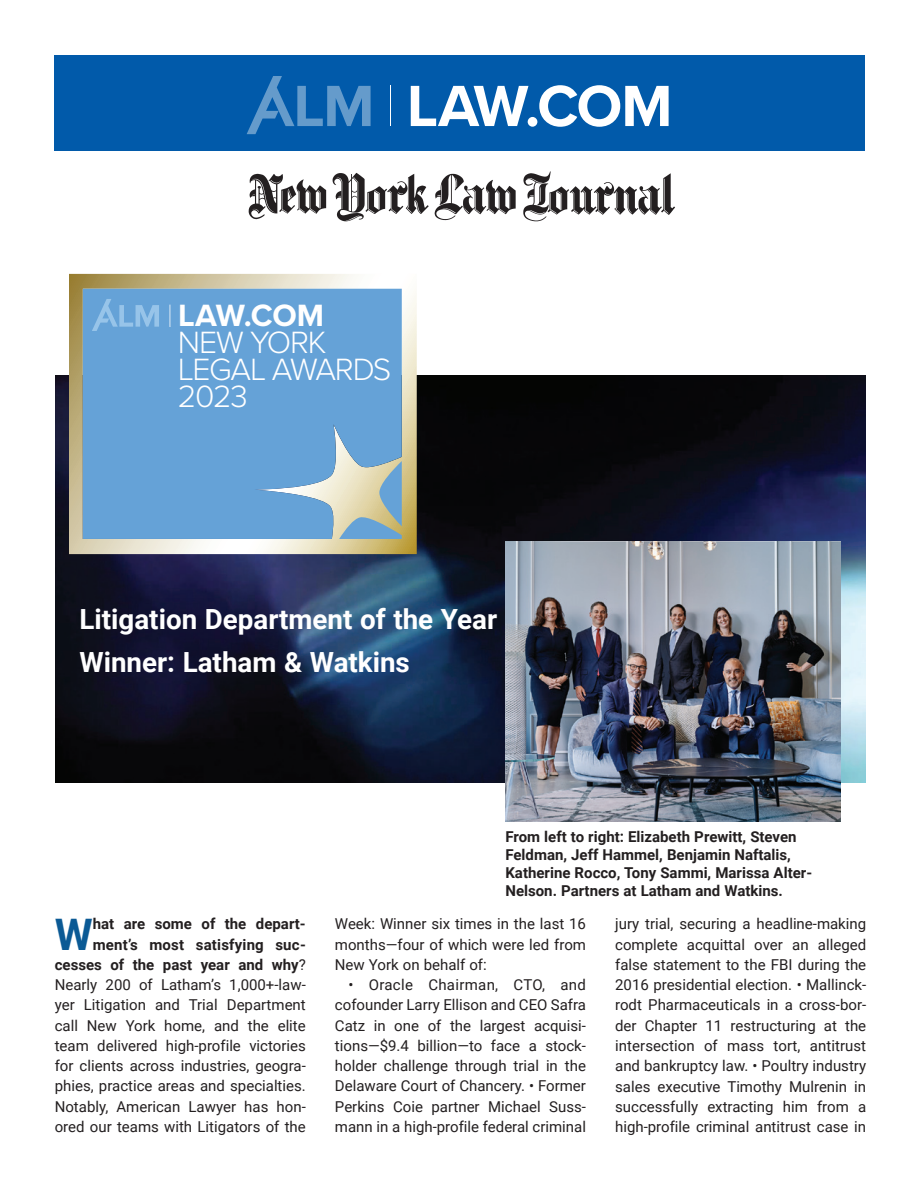
<style>
.page{position:relative;width:918px;height:1188px;background:#fff}
.page>*{position:absolute;margin:0;border:0;box-sizing:border-box;transform-origin:0 0}
.t1{font:700 43.5px "Roboto";color:#0b5a95}
.t2{font:300 31.95px/26.8px "Proxima Nova";letter-spacing:-.045em;color:#fff}
.t3{font:700 31.95px "Proxima Nova";letter-spacing:-.01em;color:#fff}
.t4{font:700 27.75px/42.5px "Roboto";color:#fff}
.t5{font:15px/20.2px "Roboto";color:#231f20;text-align:justify}
.t6{font:700 15px/18px "Roboto";color:#231f20}
.s1{font-weight:700}
</style>
<div class="page">
<svg style="left:786px;top:55px;width:79px;height:96px"></svg>
<img style="left:56px;top:375px;width:810px;height:408px">
<div style="left:54px;top:56px;width:810px;height:95px;background:#015aaa"></div>
<hr style="left:391px;top:86px;width:1px;height:40px;background:#fff">
<svg style="left:247px;top:77px;width:124px;height:57px"></svg>
<svg style="left:411px;top:86px;width:117px;height:40px"></svg>
<div style="left:528px;top:117px;width:9px;height:10px;background:#fff;border-radius:50%"></div>
<svg style="left:539px;top:85px;width:130px;height:42px"></svg>
<svg style="left:69px;top:274px;width:348px;height:280px"></svg>
<div style="left:83px;top:289px;width:319px;height:250px;background:#65a2d7"></div>
<svg style="left:170px;top:305px;width:1px;height:22px"></svg>
<svg style="left:92px;top:299px;width:67px;height:32px;background:#76addd"></svg>
<img style="left:505px;top:541px;width:335px;height:281px">
<img style="left:248px;top:171px;width:427px;height:51px">
<h2 class="t3" style="left:178px;top:292px;width:148px">LAW.COM</h2>
<h2 class="t2" style="left:178px;top:327px;width:215px">NEW YORK<br>LEGAL AWARDS<br>2023</h2>
<h3 class="t4" style="left:79px;top:597px;width:419px">Litigation Department of the Year<br>Winner: Latham &amp; Watkins</h3>
<p class="t6" style="left:505px;top:827px;width:308px">From left to right: Elizabeth Prewitt, Steven Feldman, Jeff Hammel, Benjamin Naftalis, Katherine Rocco, Tony Sammi, Marissa Alter-Nelson. Partners at Latham and Watkins.</p>
<p class="t5" style="left:55px;top:913px;width:253px;text-align:right"><span class="s1">hat are some of the depart&shy;ment’s most satisfying suc&shy;cesses of the past year and why</span>?<br>Nearly 200 of Latham’s 1,000+-law&shy;yer Litigation and Trial Department call New York home, and the elite team delivered high-profile victories for clients across industries, geogra&shy;phies, practice areas and specialties.<br>Notably, American Lawyer has hon&shy;ored our teams with Litigators of the</p>
<p class="t5" style="left:335px;top:913px;width:253px">Week: Winner six times in the last 16 months—four of which were led from New York on behalf of:</p>
<h1 class="t1" style="left:55px;top:904px;width:40px">W</h1>
<p class="t5" style="left:335px;top:974px;width:253px;text-indent:14px">• Oracle Chairman, CTO, and cofounder Larry Ellison and CEO Safra Catz in one of the largest acquisi&shy;tions—$9.4 billion—to face a stock&shy;holder challenge through trial in the Delaware Court of Chancery. • Former Perkins Coie partner Michael Suss&shy;mann in a high-profile federal criminal</p>
<p class="t5" style="left:615px;top:913px;width:253px">jury trial, securing a headline-making complete acquittal over an alleged false statement to the FBI during the 2016 presidential election. • Mallinck&shy;rodt Pharmaceuticals in a cross-bor&shy;der Chapter 11 restructuring at the intersection of mass tort, antitrust and bankruptcy law. • Poultry industry sales executive Timothy Mulrenin in successfully extracting him from a high-profile criminal antitrust case in</p>
</div>
